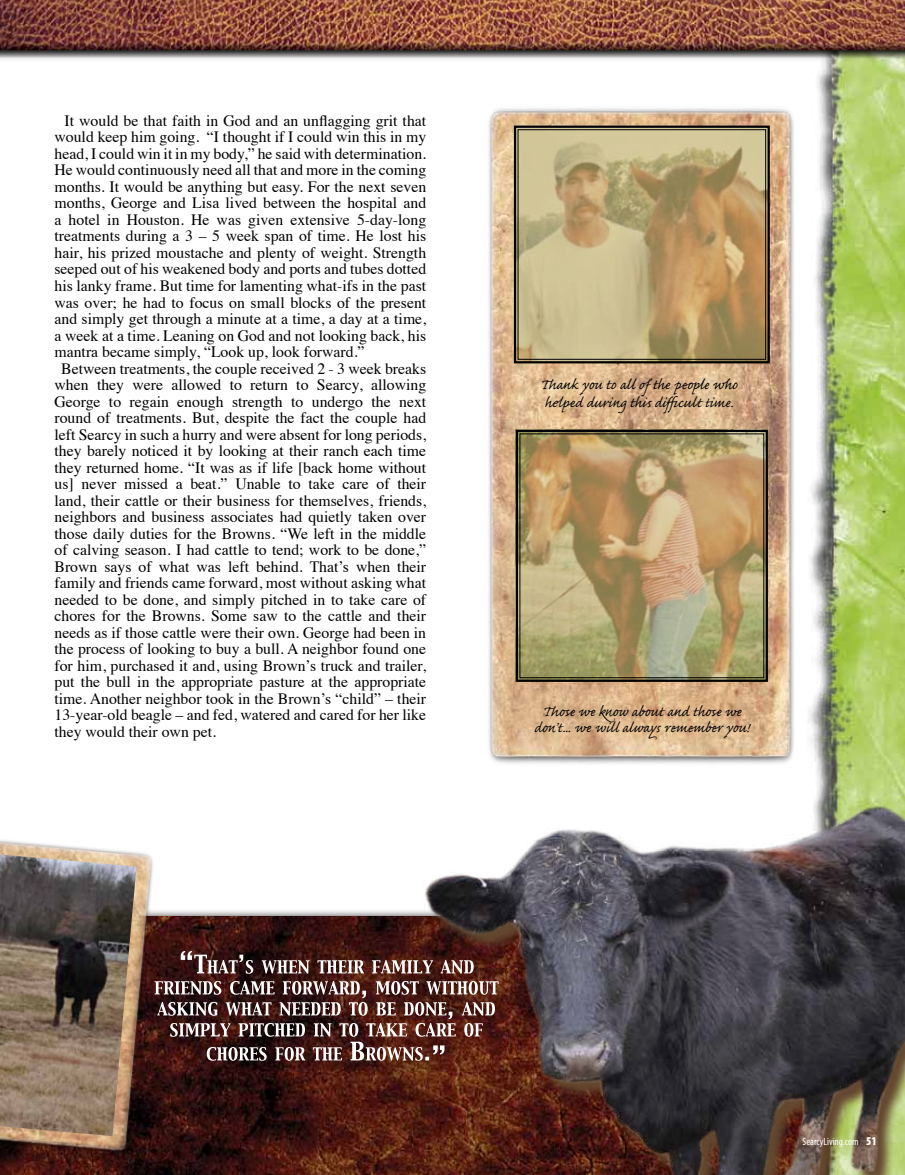
<style>
.page{position:relative;width:905px;height:1175px;background:#fff}
.page>*{position:absolute;margin:0;border:0;box-sizing:border-box;transform-origin:0 0}
.t1{font:18px/16.5px "Caflisch Script Pro";letter-spacing:.005em;color:#000;text-align:center}
.t2{font:15.75px "Times";color:#000}
.t3{font:condensed 10.5px "Myriad Pro";color:#fff}
.s1{font-weight:900;font-size:12px}
</style>
<div class="page">
<img style="left:0;top:916px;width:423px;height:258px">
<img style="left:0;top:840px;width:176px;height:320px">
<img style="left:0;top:854px;width:136px;height:282px">
<img style="left:808px;top:70px;width:96px;height:730px">
<img style="left:0;top:0;width:904px;height:70px">
<img style="left:488px;top:108px;width:306px;height:656px">
<svg style="left:513px;top:124px;width:258px;height:240px;background:#b8a375"></svg>
<div style="left:517px;top:129px;width:249px;height:231px;border:1px solid #000"></div>
<svg style="left:514px;top:428px;width:255px;height:255px;background:#ae996b"></svg>
<div style="left:519px;top:433px;width:245px;height:245px;border:1px solid #000"></div>
<img style="left:423px;top:800px;width:481px;height:374px">
<svg style="left:181px;top:950px;width:292px;height:23px;background:#644541"></svg>
<svg style="left:155px;top:981px;width:343px;height:79px;background:#6a4b46"></svg>
<p class="t2" style="left:65px;top:106px;width:363px">It would be that faith in God and an unflagging grit that</p>
<p class="t2" style="left:54px;top:122px;width:373px">would keep him going. “I thought if I could win this in my</p>
<p class="t2" style="left:54px;top:139px;width:373px">head, I could win it in my body,” he said with determination.</p>
<p class="t2" style="left:54px;top:155px;width:373px">He would continuously need all that and more in the coming</p>
<p class="t2" style="left:54px;top:172px;width:373px">months. It would be anything but easy. For the next seven</p>
<p class="t2" style="left:54px;top:188px;width:373px">months, George and Lisa lived between the hospital and</p>
<p class="t2" style="left:54px;top:205px;width:373px">a hotel in Houston. He was given extensive 5-day-long</p>
<p class="t2" style="left:54px;top:221px;width:373px">treatments during a 3 – 5 week span of time. He lost his</p>
<p class="t2" style="left:54px;top:238px;width:373px">hair, his prized moustache and plenty of weight. Strength</p>
<p class="t2" style="left:54px;top:254px;width:373px">seeped out of his weakened body and ports and tubes dotted</p>
<p class="t2" style="left:54px;top:271px;width:373px">his lanky frame. But time for lamenting what-ifs in the past</p>
<p class="t2" style="left:54px;top:287px;width:373px">was over; he had to focus on small blocks of the present</p>
<p class="t2" style="left:54px;top:304px;width:373px">and simply get through a minute at a time, a day at a time,</p>
<p class="t2" style="left:54px;top:320px;width:373px">a week at a time. Leaning on God and not looking back, his</p>
<p class="t2" style="left:54px;top:337px;width:311px">mantra became simply, “Look up, look forward.”</p>
<p class="t2" style="left:61px;top:353px;width:366px">Between treatments, the couple received 2 - 3 week breaks</p>
<p class="t2" style="left:54px;top:370px;width:373px">when they were allowed to return to Searcy, allowing</p>
<p class="t2" style="left:54px;top:386px;width:373px">George to regain enough strength to undergo the next</p>
<p class="t2" style="left:54px;top:403px;width:373px">round of treatments. But, despite the fact the couple had</p>
<p class="t2" style="left:54px;top:419px;width:373px">left Searcy in such a hurry and were absent for long periods,</p>
<p class="t2" style="left:54px;top:436px;width:373px">they barely noticed it by looking at their ranch each time</p>
<p class="t2" style="left:54px;top:452px;width:373px">they returned home. “It was as if life [back home without</p>
<p class="t2" style="left:54px;top:469px;width:373px">us] never missed a beat.” Unable to take care of their</p>
<p class="t2" style="left:54px;top:485px;width:373px">land, their cattle or their business for themselves, friends,</p>
<p class="t2" style="left:54px;top:502px;width:373px">neighbors and business associates had quietly taken over</p>
<p class="t2" style="left:54px;top:518px;width:373px">those daily duties for the Browns. “We left in the middle</p>
<p class="t2" style="left:54px;top:535px;width:373px">of calving season. I had cattle to tend; work to be done,”</p>
<p class="t2" style="left:54px;top:551px;width:373px">Brown says of what was left behind. That’s when their</p>
<p class="t2" style="left:54px;top:568px;width:373px">family and friends came forward, most without asking what</p>
<p class="t2" style="left:54px;top:584px;width:373px">needed to be done, and simply pitched in to take care of</p>
<p class="t2" style="left:54px;top:601px;width:373px">chores for the Browns. Some saw to the cattle and their</p>
<p class="t2" style="left:54px;top:617px;width:373px">needs as if those cattle were their own. George had been in</p>
<p class="t2" style="left:54px;top:634px;width:373px">the process of looking to buy a bull. A neighbor found one</p>
<p class="t2" style="left:54px;top:650px;width:373px">for him, purchased it and, using Brown’s truck and trailer,</p>
<p class="t2" style="left:54px;top:667px;width:373px">put the bull in the appropriate pasture at the appropriate</p>
<p class="t2" style="left:54px;top:684px;width:373px">time. Another neighbor took in the Brown’s “child” – their</p>
<p class="t2" style="left:54px;top:700px;width:373px">13-year-old beagle – and fed, watered and cared for her like</p>
<p class="t2" style="left:54px;top:717px;width:163px">they would their own pet.</p>
<p class="t1" style="left:540px;top:377px;width:199px;line-height:18px;text-align:left">Thank you to all of the people who helped during this difficult time.</p>
<p class="t1" style="left:534px;top:705px;width:217px">Those we know about and those we don’t... we will always remember you!</p>
<p class="t3" style="left:802px;top:1135px;width:76px">SearcyLiving.com <span class="s1">51</span></p>
</div>
